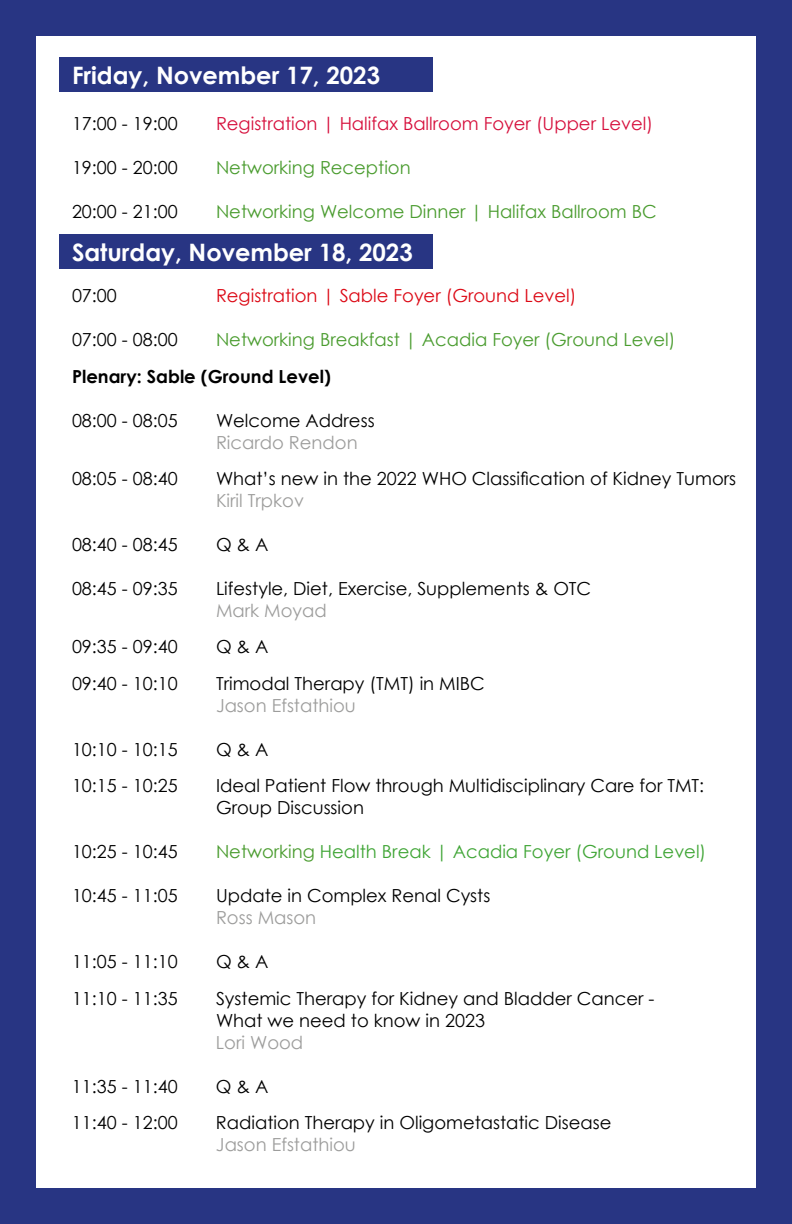
<style>
.page{position:relative;width:792px;height:1224px;background:#283583}
.page>*{position:absolute;margin:0;border:0;box-sizing:border-box;transform-origin:0 0}
.t1{font:700 24px "Century Gothic";color:#fff}
.t2{font:18px/22px "Century Gothic";color:#000}
.t3{font:18px "Century Gothic";color:#4a9c2f}
.t4{font:18px "Century Gothic";color:#9d9d9c}
.t5{font:18px "Century Gothic";color:#3fa535}
.t6{font:18px "Century Gothic";color:#d60f3c}
.t7{font:18px "Century Gothic";color:#dc0814}
.t8{font:700 18px "Century Gothic";color:#000}
.s1{color:#4a9c2f}
</style>
<div class="page">
<div style="left:36px;top:36px;width:720px;height:1152px;background:#fff"></div>
<div style="left:59px;top:58px;width:374px;height:34px;background:#283583"></div>
<div style="left:59px;top:234px;width:374px;height:34px;background:#283583"></div>
<h1 class="t1" style="left:72px;top:60px;width:310px">Friday, November 17, 2023</h1>
<p class="t2" style="left:72px;top:113px;width:107px">17:00 - 19:00</p>
<p class="t6" style="left:216px;top:111px;width:439px">Registration | Halifax Ballroom Foyer (Upper Level)</p>
<p class="t2" style="left:72px;top:157px;width:107px">19:00 - 20:00</p>
<p class="t3" style="left:216px;top:155px;width:196px">Networking Reception</p>
<p class="t2" style="left:72px;top:200px;width:107px">20:00 - 21:00</p>
<p class="t3" style="left:216px;top:199px;width:442px">Networking Welcome Dinner | Halifax Ballroom BC</p>
<h1 class="t1" style="left:72px;top:238px;width:342px">Saturday, November 18, 2023</h1>
<p class="t2" style="left:72px;top:284px;width:46px">07:00</p>
<p class="t7" style="left:216px;top:283px;width:362px">Registration | Sable Foyer (Ground Level)</p>
<p class="t2" style="left:72px;top:328px;width:107px">07:00 - 08:00</p>
<p class="t3" style="left:216px;top:327px;width:461px">Networking Breakfast | Acadia Foyer (Ground Level)</p>
<p class="t8" style="left:72px;top:365px;width:260px">Plenary: Sable (Ground Level)</p>
<p class="t2" style="left:72px;top:409px;width:107px">08:00 - 08:05</p>
<p class="t2" style="left:216px;top:409px;width:160px">Welcome Address</p>
<p class="t4" style="left:216px;top:430px;width:143px">Ricardo Rendon</p>
<p class="t2" style="left:72px;top:467px;width:107px">08:05 - 08:40</p>
<p class="t2" style="left:216px;top:467px;width:522px">What’s new in the 2022 WHO Classification of Kidney Tumors</p>
<p class="t4" style="left:216px;top:488px;width:90px">Kiril Trpkov</p>
<p class="t2" style="left:72px;top:533px;width:107px">08:40 - 08:45</p>
<p class="t2" style="left:216px;top:533px;width:54px">Q &amp; A</p>
<p class="t2" style="left:72px;top:577px;width:107px">08:45 - 09:35</p>
<p class="t2" style="left:216px;top:577px;width:377px">Lifestyle, Diet, Exercise, Supplements &amp; OTC</p>
<p class="t4" style="left:216px;top:598px;width:112px">Mark Moyad</p>
<p class="t2" style="left:72px;top:636px;width:107px">09:35 - 09:40</p>
<p class="t2" style="left:216px;top:636px;width:54px">Q &amp; A</p>
<p class="t2" style="left:72px;top:672px;width:107px">09:40 - 10:10</p>
<p class="t2" style="left:216px;top:672px;width:270px">Trimodal Therapy (TMT) in MIBC</p>
<p class="t4" style="left:216px;top:693px;width:141px">Jason Efstathiou</p>
<p class="t2" style="left:72px;top:738px;width:107px">10:10 - 10:15</p>
<p class="t2" style="left:216px;top:738px;width:54px">Q &amp; A</p>
<p class="t2" style="left:72px;top:774px;width:107px">10:15 - 10:25</p>
<p class="t2" style="left:216px;top:774px;width:490px">Ideal Patient Flow through Multidisciplinary Care for TMT:<br>Group Discussion</p>
<p class="t2" style="left:72px;top:840px;width:107px">10:25 - 10:45</p>
<p class="t5" style="left:216px;top:839px;width:492px"><span class="s1">Networking</span> Health Break | Acadia Foyer (Ground Level)</p>
<p class="t2" style="left:72px;top:884px;width:107px">10:45 - 11:05</p>
<p class="t2" style="left:216px;top:884px;width:276px">Update in Complex Renal Cysts</p>
<p class="t4" style="left:216px;top:905px;width:102px">Ross Mason</p>
<p class="t2" style="left:72px;top:950px;width:107px">11:05 - 11:10</p>
<p class="t2" style="left:216px;top:950px;width:54px">Q &amp; A</p>
<p class="t2" style="left:72px;top:987px;width:107px">11:10 - 11:35</p>
<p class="t2" style="left:216px;top:987px;width:440px">Systemic Therapy for Kidney and Bladder Cancer -<br>What we need to know in 2023</p>
<p class="t4" style="left:216px;top:1029px;width:89px">Lori Wood</p>
<p class="t2" style="left:72px;top:1075px;width:107px">11:35 - 11:40</p>
<p class="t2" style="left:216px;top:1075px;width:54px">Q &amp; A</p>
<p class="t2" style="left:72px;top:1111px;width:107px">11:40 - 12:00</p>
<p class="t2" style="left:216px;top:1111px;width:397px">Radiation Therapy in Oligometastatic Disease</p>
<p class="t4" style="left:216px;top:1132px;width:141px">Jason Efstathiou</p>
</div>
